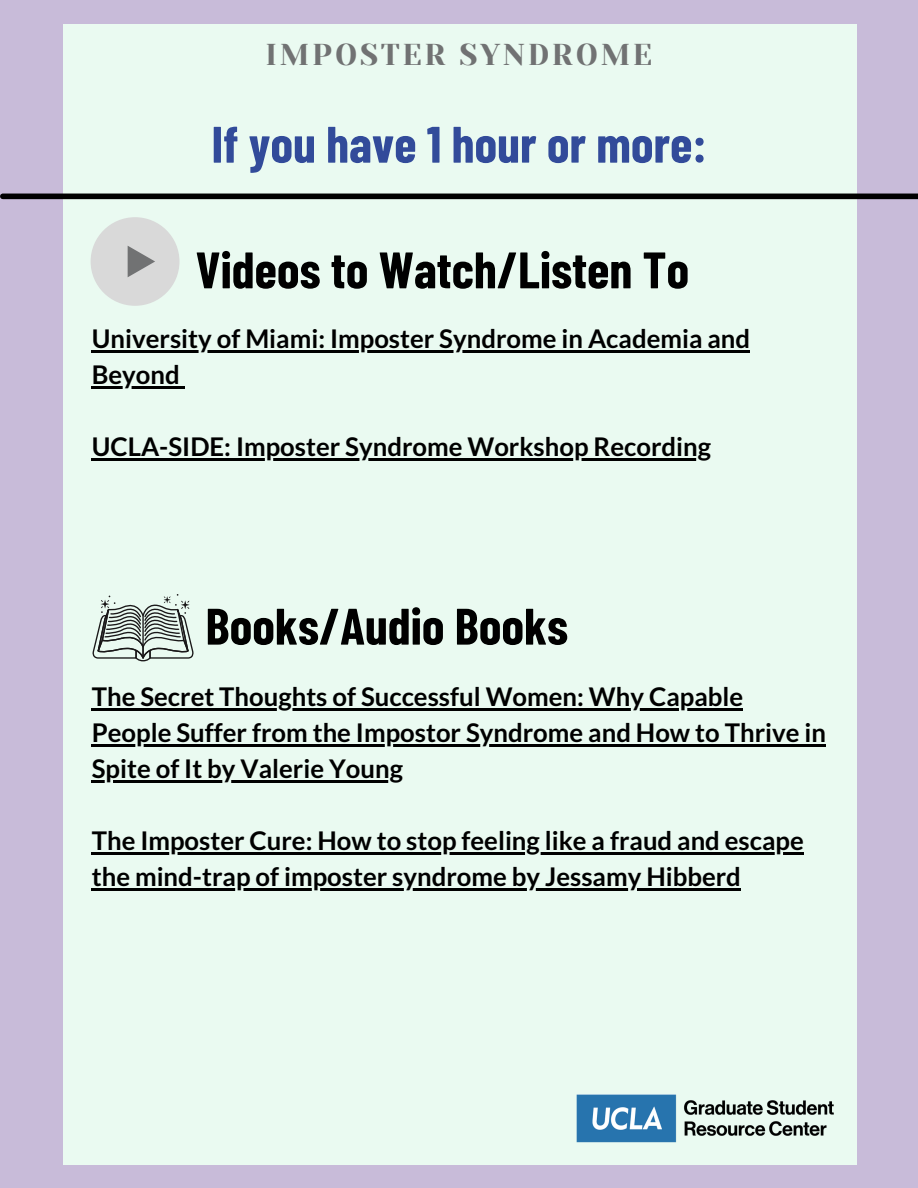
<style>
.page{position:relative;width:918px;height:1188px;background:#c8bbd9}
.page>*{position:absolute;margin:0;border:0;box-sizing:border-box;transform-origin:0 0}
.t1{font:700 51.15px "Barlow Condensed";color:#000}
.t2{font:700 51.15px "Barlow Condensed";color:#324b9a}
.t3{font:30px "Yeseva One";letter-spacing:.09em;color:#717273}
.t4{font:700 25.65px/36px "Lato";color:#000}
</style>
<div class="page">
<div style="left:63px;top:24px;width:794px;height:1141px;background:#eafaf1"></div>
<div style="left:3px;top:194px;width:915px;height:5px;background:#000"></div>
<img style="left:576px;top:1094px;width:258px;height:49px">
<svg style="left:92px;top:594px;width:102px;height:67px"></svg>
<hr style="left:92px;top:708px;width:651px;height:3px;background:#000">
<hr style="left:92px;top:744px;width:734px;height:3px;background:#000">
<hr style="left:92px;top:780px;width:311px;height:3px;background:#000">
<hr style="left:92px;top:852px;width:712px;height:3px;background:#000">
<hr style="left:92px;top:888px;width:649px;height:3px;background:#000">
<div style="left:91px;top:217px;width:88px;height:89px;background:#d9d9d9;border-radius:50%"></div>
<svg style="left:128px;top:246px;width:27px;height:31px"></svg>
<hr style="left:92px;top:350px;width:658px;height:2px;background:#000">
<hr style="left:92px;top:386px;width:88px;height:2px;background:#000">
<hr style="left:92px;top:458px;width:139px;height:2px;background:#000">
<hr style="left:231px;top:458px;width:480px;height:2px;background:#000">
<p class="t3" style="left:266px;top:37px;width:388px">IMPOSTER SYNDROME</p>
<p class="t2" style="left:211px;top:112px;width:497px">If you have 1 hour or more:</p>
<p class="t1" style="left:196px;top:237px;width:495px">Videos to Watch/Listen To</p>
<p class="t4" style="left:92px;top:320px;width:660px">University of Miami: Imposter Syndrome in Academia and<br>Beyond</p>
<p class="t4" style="left:92px;top:428px;width:621px">UCLA-SIDE: Imposter Syndrome Workshop Recording</p>
<p class="t1" style="left:206px;top:593px;width:364px">Books/Audio Books</p>
<p class="t4" style="left:92px;top:678px;width:736px">The Secret Thoughts of Successful Women: Why Capable<br>People Suffer from the Impostor Syndrome and How to Thrive in<br>Spite of It by Valerie Young</p>
<p class="t4" style="left:92px;top:822px;width:714px">The Imposter Cure: How to stop feeling like a fraud and escape the mind-trap of imposter syndrome by Jessamy Hibberd</p>
</div>
